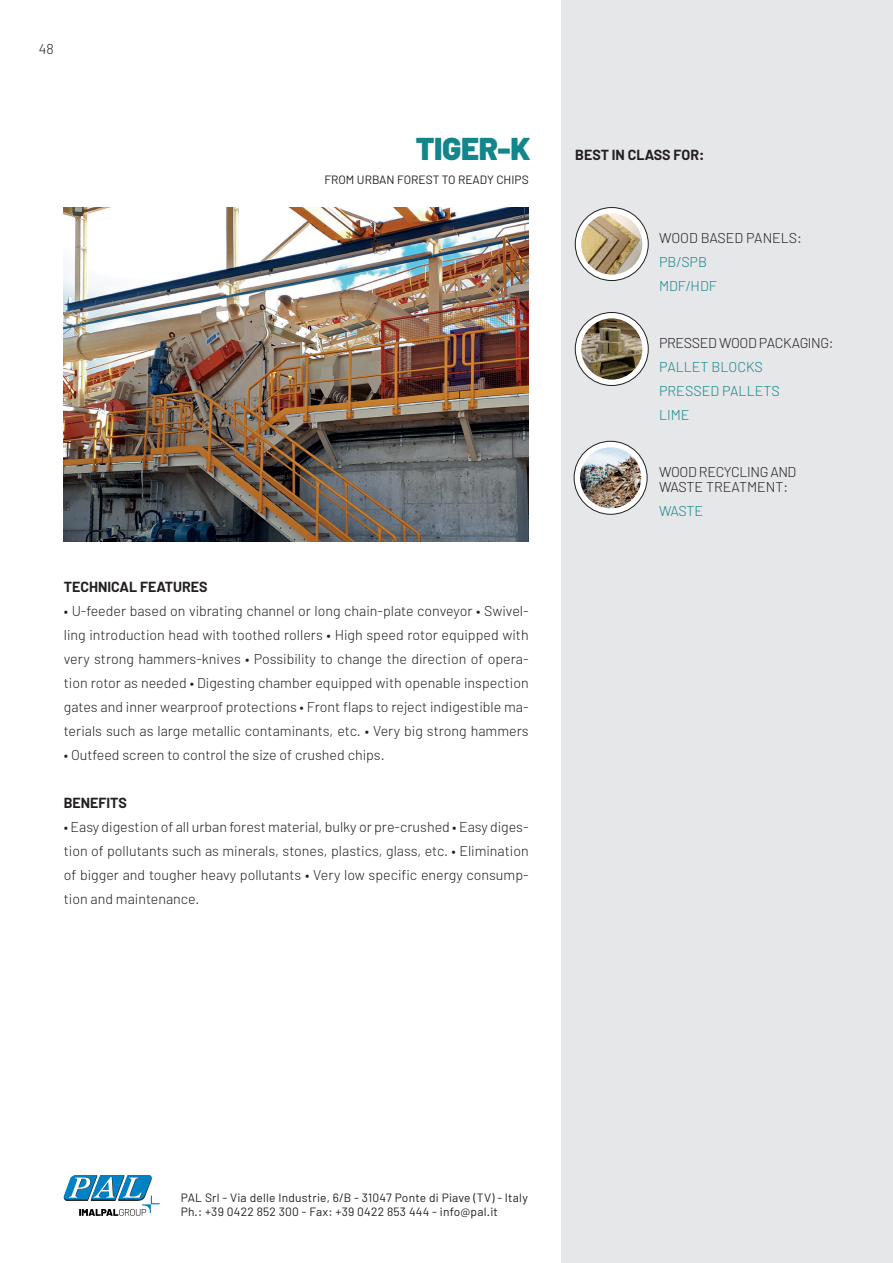
<style>
.page{position:relative;width:893px;height:1263px;background:#fff}
.page>*{position:absolute;margin:0;border:0;box-sizing:border-box;transform-origin:0 0}
.PARAGRAFO_BASE{font:900 31.5px "Barlow";letter-spacing:-.01em;color:#13868b}
.PARAGRAFO_BASE-2{font:300 14.25px/24px "Barlow";color:#231f20;text-align:justify}
.PARAGRAFO_BASE-3{font:300 14.25px/24px "Barlow";letter-spacing:-.025em;color:#231f20}
.PARAGRAFO_BASE-4{font:700 14.25px "Barlow";color:#231f20}
.PARAGRAFO_BASE-5{font:300 14.25px "Barlow";color:#13868b}
.PARAGRAFO_BASE-6{font:12px "Barlow";letter-spacing:.02em;color:#231f20}
.PARAGRAFO_BASE-7{font:12px "Barlow";color:#231f20}
.s1{color:#13868b}
</style>
<div class="page">
<div style="left:561px;top:0;width:332px;height:1263px;background:#e6e7e9"></div>
<div style="left:575px;top:208px;width:73px;height:72px;background:#fff;border-radius:50%"></div>
<div style="left:575px;top:207px;width:73px;height:74px;border:1px solid #231f20;border-radius:50%"></div>
<img style="left:581px;top:213px;width:61px;height:62px;border-radius:31px">
<svg style="left:575px;top:312px;width:73px;height:73px"></svg>
<div style="left:575px;top:312px;width:73px;height:74px;border:1px solid #231f20;border-radius:50%"></div>
<img style="left:581px;top:318px;width:61px;height:62px;border-radius:31px">
<img style="left:64px;top:208px;width:465px;height:334px">
<svg style="left:574px;top:441px;width:73px;height:73px"></svg>
<div style="left:574px;top:441px;width:73px;height:73px;border:1px solid #231f20;border-radius:50%"></div>
<img style="left:580px;top:447px;width:61px;height:61px;border-radius:31px">
<svg style="left:63px;top:1175px;width:97px;height:41px"></svg>
<p class="PARAGRAFO_BASE-2" style="left:39px;top:37px;width:16px">48</p>
<p class="PARAGRAFO_BASE" style="left:416px;top:129px;width:116px">TIGER-K</p>
<p class="PARAGRAFO_BASE-7" style="left:324px;top:172px;width:206px">FROM URBAN FOREST TO READY CHIPS</p>
<p class="PARAGRAFO_BASE-4" style="left:64px;top:578px;width:145px">TECHNICAL FEATURES</p>
<p class="PARAGRAFO_BASE-2" style="left:64px;top:598px;width:466px">• U-feeder based on vibrating channel or long chain-plate conveyor • Swivel&shy;ling introduction head with toothed rollers • High speed rotor equipped with very strong hammers-knives • Possibility to change the direction of opera&shy;tion rotor as needed • Digesting chamber equipped with openable inspection gates and inner wearproof protections • Front flaps to reject indigestible ma&shy;terials such as large metallic contaminants, etc. • Very big strong hammers</p>
<p class="PARAGRAFO_BASE-2" style="left:64px;top:742px;width:322px">• Outfeed screen to control the size of crushed chips.</p>
<p class="PARAGRAFO_BASE-4" style="left:64px;top:794px;width:65px">BENEFITS</p>
<p class="PARAGRAFO_BASE-2" style="left:64px;top:814px;width:466px">• Easy digestion of all urban forest material, bulky or pre-crushed • Easy diges&shy;tion of pollutants such as minerals, stones, plastics, glass, etc. • Elimination of bigger and tougher heavy pollutants • Very low specific energy consump&shy;tion and maintenance.</p>
<p class="PARAGRAFO_BASE-4" style="left:575px;top:146px;width:131px">BEST IN CLASS FOR:</p>
<p class="PARAGRAFO_BASE-2" style="left:659px;top:225px;width:144px">WOOD BASED PANELS:<br><span class="s1">PB/SPB</span></p>
<p class="PARAGRAFO_BASE-5" style="left:659px;top:277px;width:59px">MDF/HDF</p>
<p class="PARAGRAFO_BASE-3" style="left:659px;top:330px;width:176px">PRESSED WOOD PACKAGING:<br><span class="s1">PALLET BLOCKS</span></p>
<p class="PARAGRAFO_BASE-5" style="left:659px;top:382px;width:122px">PRESSED PALLETS</p>
<p class="PARAGRAFO_BASE-5" style="left:659px;top:406px;width:32px">LIME</p>
<p class="PARAGRAFO_BASE-3" style="left:659px;top:464px;width:139px;line-height:15px">WOOD RECYCLING AND<br>WASTE TREATMENT:</p>
<p class="PARAGRAFO_BASE-5" style="left:659px;top:502px;width:46px">WASTE</p>
<p class="PARAGRAFO_BASE-6" style="left:181px;top:1190px;width:349px">PAL Srl - Via delle Industrie, 6/B - 31047 Ponte di Piave (TV) - Italy</p>
<p class="PARAGRAFO_BASE-6" style="left:181px;top:1204px;width:319px">Ph.: +39 0422 852 300 - Fax: +39 0422 853 444 - info@pal.it</p>
</div>
